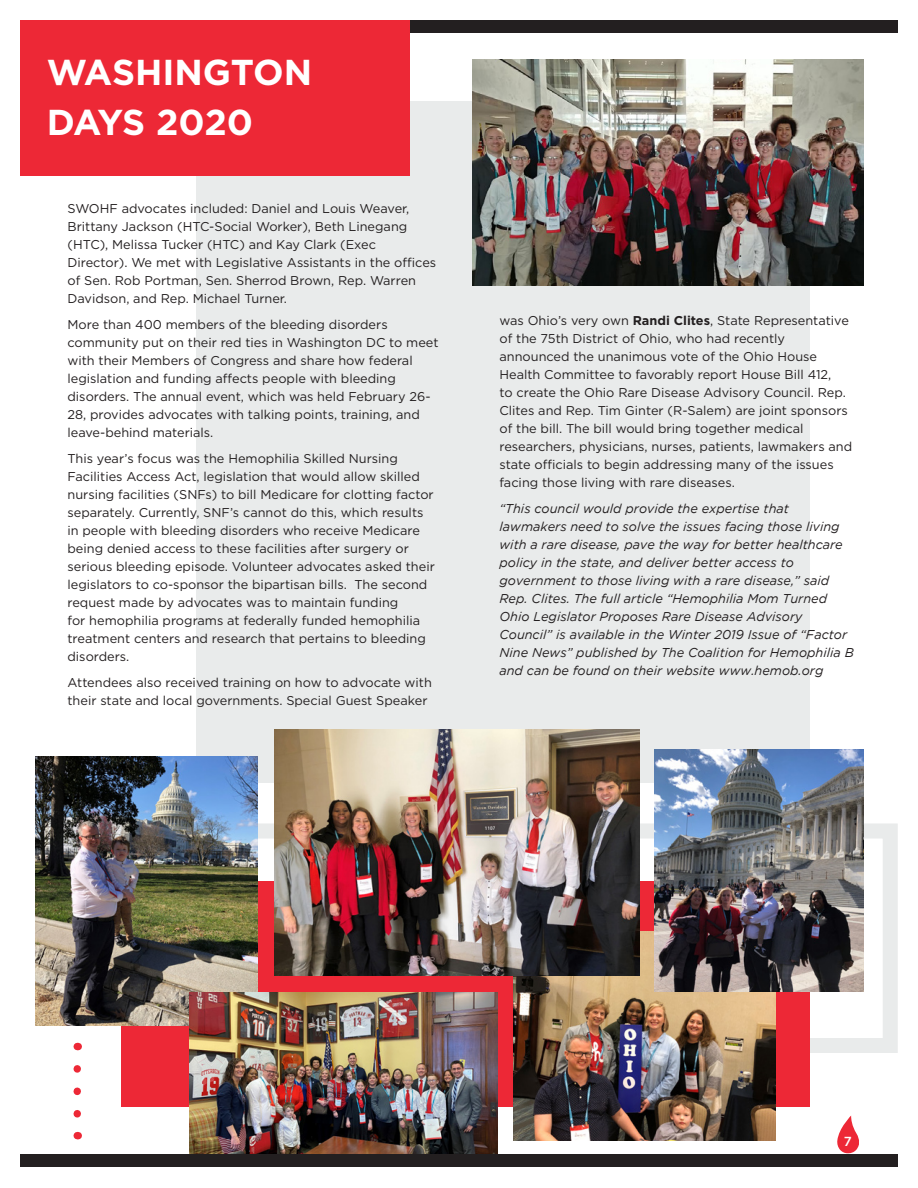
<style>
.page{position:relative;width:918px;height:1188px;background:#fff}
.page>*{position:absolute;margin:0;border:0;box-sizing:border-box;transform-origin:0 0}
.t1{font:700 36px "Gotham";letter-spacing:-.01em;color:#fff}
.t2{font:500 13.2px "Gotham";color:#fff}
.t3{font:12.75px/18px "Gotham";color:#231f20}
.t4{font:italic 12.75px/18px "Gotham";color:#231f20}
.s1{font-weight:700}
</style>
<div class="page">
<div style="left:197px;top:102px;width:613px;height:681px;background:#e9ebeb"></div>
<div style="left:20px;top:20px;width:878px;height:12px;background:#231f20"></div>
<div style="left:162px;top:824px;width:736px;height:229px;border:15px solid #e9ebeb"></div>
<div style="left:122px;top:881px;width:688px;height:226px;background:#ed2836"></div>
<div style="left:20px;top:20px;width:389px;height:156px;background:#ed2836"></div>
<img style="left:514px;top:932px;width:261px;height:208px">
<img style="left:655px;top:750px;width:209px;height:241px">
<img style="left:472px;top:60px;width:392px;height:226px">
<img style="left:35px;top:756px;width:223px;height:270px">
<img style="left:275px;top:729px;width:364px;height:246px">
<img style="left:190px;top:992px;width:308px;height:163px">
<svg style="left:74px;top:1069px;width:7px;height:49px"></svg>
<div style="left:20px;top:1155px;width:878px;height:12px;background:#231f20"></div>
<svg style="left:837px;top:1116px;width:22px;height:38px"></svg>
<p class="t1" style="left:47px;top:52px;width:267px">WASHINGTON</p>
<p class="t1" style="left:47px;top:102px;width:208px">DAYS 2020</p>
<p class="t3" style="left:68px;top:199px;width:370px">SWOHF advocates included: Daniel and Louis Weaver, Brittany Jackson (HTC-Social Worker), Beth Linegang (HTC), Melissa Tucker (HTC) and Kay Clark (Exec Director). We met with Legislative Assistants in the offices of Sen. Rob Portman, Sen. Sherrod Brown, Rep. Warren Davidson, and Rep. Michael Turner.</p>
<p class="t3" style="left:68px;top:315px;width:373px">More than 400 members of the bleeding disorders community put on their red ties in Washington DC to meet with their Members of Congress and share how federal legislation and funding affects people with bleeding disorders. The annual event, which was held February 26- 28, provides advocates with talking points, training, and leave-behind materials.</p>
<p class="t3" style="left:68px;top:449px;width:369px">This year’s focus was the Hemophilia Skilled Nursing Facilities Access Act, legislation that would allow skilled nursing facilities (SNFs) to bill Medicare for clotting factor separately. Currently, SNF’s cannot do this, which results in people with bleeding disorders who receive Medicare being denied access to these facilities after surgery or serious bleeding episode. Volunteer advocates asked their legislators to co-sponsor the bipartisan bills. The second request made by advocates was to maintain funding<br>for hemophilia programs at federally funded hemophilia treatment centers and research that pertains to bleeding disorders.</p>
<p class="t3" style="left:68px;top:673px;width:366px">Attendees also received training on how to advocate with their state and local governments. Special Guest Speaker</p>
<p class="t3" style="left:500px;top:311px;width:354px">was Ohio’s very own <span class="s1">Randi Clites</span>, State Representative of the 75th District of Ohio, who had recently announced the unanimous vote of the Ohio House Health Committee to favorably report House Bill 412,<br>to create the Ohio Rare Disease Advisory Council. Rep.<br>Clites and Rep. Tim Ginter (R-Salem) are joint sponsors of the bill. The bill would bring together medical researchers, physicians, nurses, patients, lawmakers and state officials to begin addressing many of the issues facing those living with rare diseases.</p>
<p class="t4" style="left:500px;top:500px;width:356px">“This council would provide the expertise that lawmakers need to solve the issues facing those living with a rare disease, pave the way for better healthcare policy in the state, and deliver better access to government to those living with a rare disease,” said Rep. Clites. The full article “Hemophilia Mom Turned Ohio Legislator Proposes Rare Disease Advisory Council” is available in the Winter 2019 Issue of “Factor Nine News” published by The Coalition for Hemophilia B and can be found on their website www.hemob.org</p>
<p class="t2" style="left:844px;top:1132px;width:9px">7</p>
</div>
